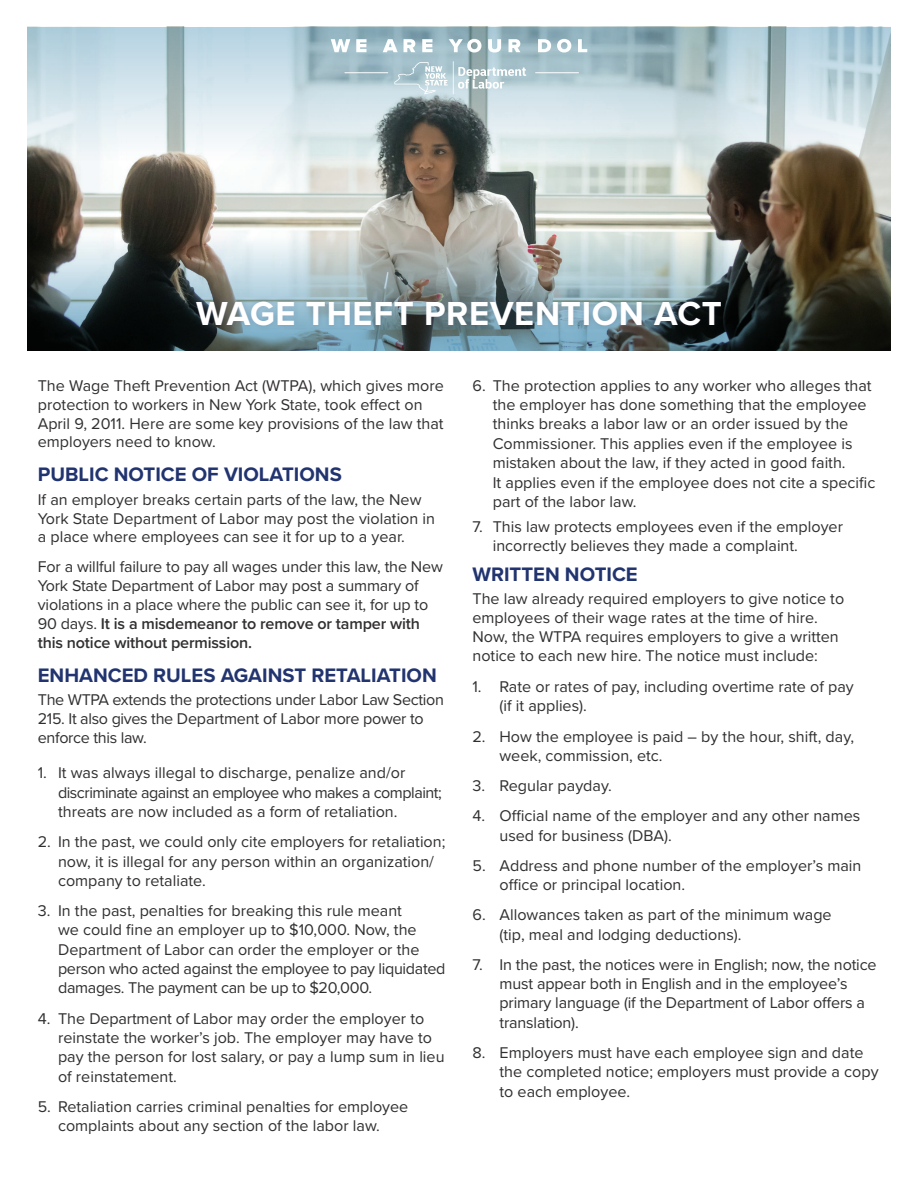
<style>
.page{position:relative;width:918px;height:1188px;background:#fff}
.page>*{position:absolute;margin:0;border:0;box-sizing:border-box;transform-origin:0 0}
.t1{font:700 34.5px "Proxima Nova";letter-spacing:.02em;color:#fff}
.t2{font:700 20.25px "Proxima Nova";color:#22346f}
.t3{font:16.2px/19.4px "Proxima Nova";color:#312f30}
.t4{font:16.2px/18.9px "Proxima Nova";letter-spacing:-.02em;color:#312f30}
.s1{font-weight:600}
</style>
<div class="page">
<img style="left:27px;top:162px;width:864px;height:73px">
<svg style="left:27px;top:27px;width:864px;height:135px;background:#bccdd2"></svg>
<img style="left:27px;top:235px;width:864px;height:116px">
<div style="left:191px;top:295px;width:536px;height:37px;background:#22346f;opacity:.2"></div>
<hr style="left:535px;top:72px;width:44px;height:1px;background:#fff">
<hr style="left:344px;top:72px;width:44px;height:1px;background:#fff">
<svg style="left:331px;top:39px;width:19px;height:13px"></svg>
<svg style="left:356px;top:39px;width:11px;height:13px"></svg>
<svg style="left:383px;top:39px;width:15px;height:13px"></svg>
<svg style="left:404px;top:39px;width:11px;height:13px"></svg>
<svg style="left:422px;top:39px;width:10px;height:13px"></svg>
<svg style="left:449px;top:39px;width:32px;height:14px"></svg>
<svg style="left:488px;top:39px;width:13px;height:14px"></svg>
<svg style="left:509px;top:39px;width:11px;height:13px"></svg>
<svg style="left:538px;top:39px;width:13px;height:13px"></svg>
<svg style="left:557px;top:39px;width:14px;height:14px"></svg>
<svg style="left:578px;top:39px;width:9px;height:13px"></svg>
<svg style="left:458px;top:67px;width:68px;height:22px"></svg>
<hr style="left:453px;top:61px;width:1px;height:33px;background:#fff">
<svg style="left:394px;top:62px;width:54px;height:32px;background:#bed3da"></svg>
<h1 class="t1" style="left:196px;top:299px;width:527px">WAGE THEFT PREVENTION ACT</h1>
<p class="t3" style="left:38px;top:377px;width:408px;line-height:18.9px">The Wage Theft Prevention Act (WTPA), which gives more protection to workers in New York State, took effect on April 9, 2011. Here are some key provisions of the law that employers need to know.</p>
<p class="t2" style="left:38px;top:466px;width:306px">PUBLIC NOTICE OF VIOLATIONS</p>
<p class="t3" style="left:38px;top:491px;width:399px;line-height:18.9px">If an employer breaks certain parts of the law, the New<br>York State Department of Labor may post the violation in a place where employees can see it for up to a year.</p>
<p class="t3" style="left:38px;top:558px;width:407px;line-height:18.9px">For a willful failure to pay all wages under this law, the New York State Department of Labor may post a summary of violations in a place where the public can see it, for up to 90 days. <span class="s1">It is a misdemeanor to remove or tamper with this notice without permission.</span></p>
<p class="t2" style="left:38px;top:667px;width:401px">ENHANCED RULES AGAINST RETALIATION</p>
<p class="t4" style="left:38px;top:691px;width:408px">The WTPA extends the protections under Labor Law Section<br>215. It also gives the Department of Labor more power to enforce this law.</p>
<p class="t3" style="left:58px;top:764px;width:385px;text-indent:-20px">1. It was always illegal to discharge, penalize and/or discriminate against an employee who makes a complaint; threats are now included as a form of retaliation.</p>
<p class="t3" style="left:58px;top:833px;width:389px;text-indent:-20px">2. In the past, we could only cite employers for retaliation; now, it is illegal for any person within an organization/ company to retaliate.</p>
<p class="t3" style="left:58px;top:902px;width:389px;text-indent:-20px">3. In the past, penalties for breaking this rule meant<br>we could fine an employer up to $10,000. Now, the Department of Labor can order the employer or the person who acted against the employee to pay liquidated damages. The payment can be up to $20,000.</p>
<p class="t3" style="left:58px;top:1009px;width:388px;text-indent:-20px">4. The Department of Labor may order the employer to reinstate the worker’s job. The employer may have to pay the person for lost salary, or pay a lump sum in lieu of reinstatement.</p>
<p class="t3" style="left:38px;top:1098px;width:372px;text-align:center">5. Retaliation carries criminal penalties for employee complaints about any section of the labor law.</p>
<p class="t3" style="left:493px;top:376px;width:384px;text-indent:-20px">6. The protection applies to any worker who alleges that the employer has done something that the employee thinks breaks a labor law or an order issued by the Commissioner. This applies even if the employee is mistaken about the law, if they acted in good faith.<br>It applies even if the employee does not cite a specific part of the labor law.</p>
<p class="t3" style="left:493px;top:517px;width:352px;text-indent:-20px">7. This law protects employees even if the employer incorrectly believes they made a complaint.</p>
<p class="t2" style="left:472px;top:565px;width:167px">WRITTEN NOTICE</p>
<p class="t3" style="left:472px;top:590px;width:373px;line-height:18.9px">The law already required employers to give notice to employees of their wage rates at the time of hire.<br>Now, the WTPA requires employers to give a written notice to each new hire. The notice must include:</p>
<p class="t3" style="left:499px;top:678px;width:356px;text-indent:-27px">1. Rate or rates of pay, including overtime rate of pay (if it applies).</p>
<p class="t3" style="left:499px;top:727px;width:356px;text-indent:-27px">2. How the employee is paid – by the hour, shift, day, week, commission, etc.</p>
<p class="t3" style="left:472px;top:777px;width:141px">3. Regular payday.</p>
<p class="t3" style="left:499px;top:807px;width:362px;text-indent:-27px">4. Official name of the employer and any other names used for business (DBA).</p>
<p class="t3" style="left:499px;top:856px;width:363px;text-indent:-27px">5. Address and phone number of the employer’s main office or principal location.</p>
<p class="t3" style="left:499px;top:906px;width:334px;text-indent:-27px">6. Allowances taken as part of the minimum wage (tip, meal and lodging deductions).</p>
<p class="t3" style="left:499px;top:955px;width:379px;text-indent:-27px">7. In the past, the notices were in English; now, the notice must appear both in English and in the employee’s primary language (if the Department of Labor offers a translation).</p>
<p class="t3" style="left:499px;top:1044px;width:381px;text-indent:-27px">8. Employers must have each employee sign and date the completed notice; employers must provide a copy to each employee.</p>
</div>
